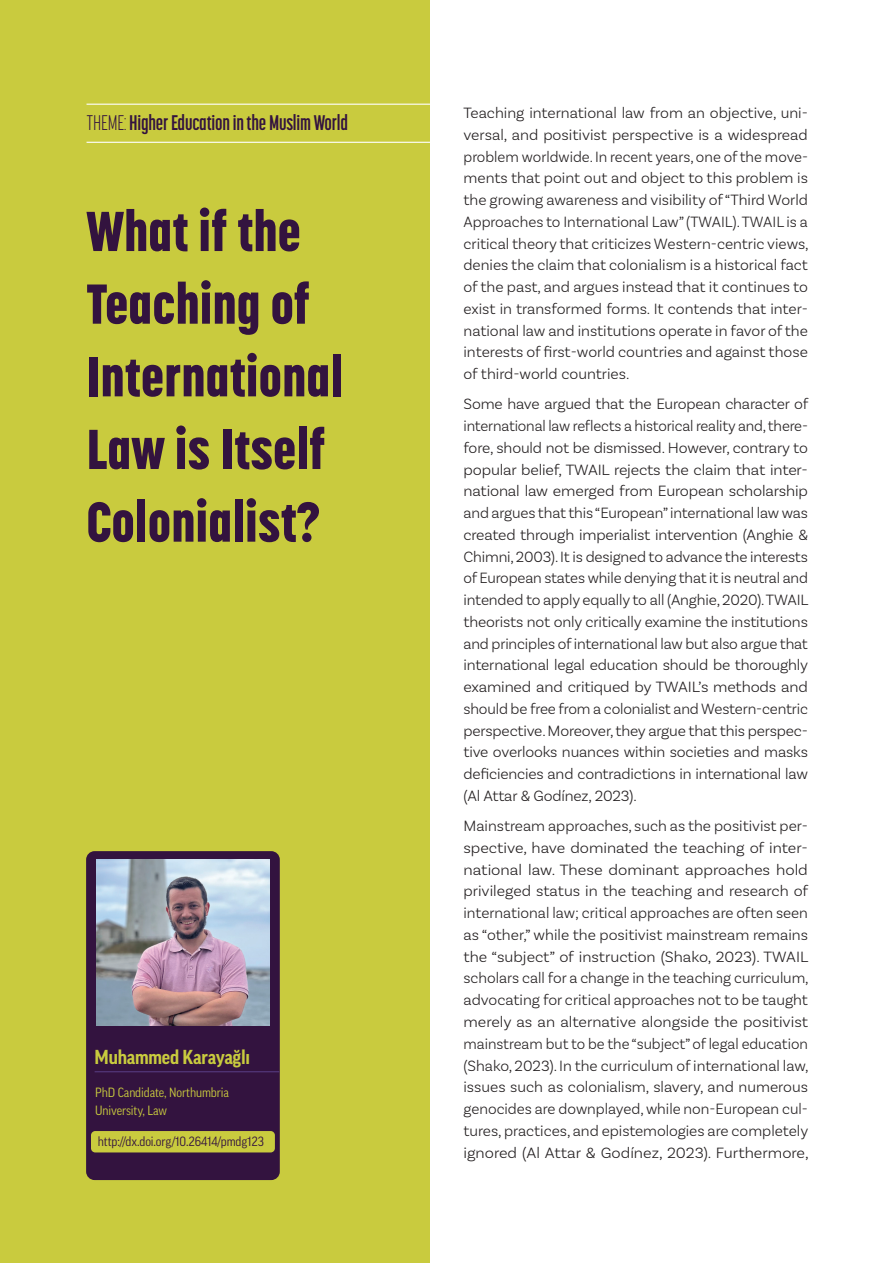
<style>
.page{position:relative;width:893px;height:1263px;background:#fff}
.page>*{position:absolute;margin:0;border:0;box-sizing:border-box;transform-origin:0 0}
.t1{font:800 55.5px/72.6px "Korolev Condensed";letter-spacing:-.01em;color:#33133f}
.t2{font:700 21px "Korolev Compressed";letter-spacing:-.01em;color:#33133f}
.t3{font:700 19.5px "Good Pro Narr";letter-spacing:-.01em;color:#c9cb3e}
.t4{font:300 15.75px/21.8px "Basic Sans";color:#231f20;text-align:justify}
.t5{font:12.9px/18px "Good Pro Narr";letter-spacing:-.01em;color:#c9cb3e}
.t6{font:12.9px "Good Pro Narr";letter-spacing:-.01em;color:#33133f}
.s1{font-weight:300}
</style>
<div class="page">
<div style="left:0;top:0;width:429px;height:1263px;background:#c9cb3e"></div>
<div style="left:86px;top:851px;width:194px;height:329px;background:#33133f;border-radius:9px"></div>
<hr style="left:95px;top:1071px;width:184px;height:1px;background:#593f87">
<div style="left:91px;top:1131px;width:184px;height:21px;background:#c9cb3e;border-radius:4px"></div>
<img style="left:97px;top:859px;width:172px;height:167px">
<hr style="left:892px;top:0;width:1px;height:276px;background:#33133f">
<hr style="left:87px;top:142px;width:350px;height:1px;background:#fff">
<hr style="left:87px;top:104px;width:350px;height:1px;background:#fff">
<h2 class="t2" style="left:87px;top:110px;width:263px"><span class="s1">THEME:</span> Higher Education in the Muslim World</h2>
<h1 class="t1" style="left:86px;top:194px;width:259px">What if the<br>Teaching of<br>International<br>Law is Itself<br>Colonialist?</h1>
<p class="t3" style="left:95px;top:1046px;width:157px">Muhammed Karayağlı</p>
<p class="t5" style="left:95px;top:1083px;width:135px">PhD Candidate, Northumbria<br>University, Law</p>
<p class="t6" style="left:98px;top:1134px;width:168px">http://dx.doi.org/10.26414/pmdg123</p>
<p class="t4" style="left:463px;top:102px;width:347px">Teaching international law from an objective, uni&shy;versal, and positivist perspective is a widespread problem worldwide. In recent years, one of the move&shy;ments that point out and object to this problem is the growing awareness and visibility of “Third World Approaches to International Law” (TWAIL). TWAIL is a critical theory that criticizes Western-centric views, denies the claim that colonialism is a historical fact of the past, and argues instead that it continues to exist in transformed forms. It contends that inter&shy;national law and institutions operate in favor of the interests of first-world countries and against those of third-world countries.</p>
<p class="t4" style="left:463px;top:393px;width:346px">Some have argued that the European character of international law reflects a historical reality and, there&shy;fore, should not be dismissed. However, contrary to popular belief, TWAIL rejects the claim that inter&shy;national law emerged from European scholarship and argues that this “European” international law was created through imperialist intervention (Anghie &amp; Chimni, 2003). It is designed to advance the interests of European states while denying that it is neutral and intended to apply equally to all (Anghie, 2020). TWAIL theorists not only critically examine the institutions and principles of international law but also argue that international legal education should be thoroughly examined and critiqued by TWAIL’s methods and should be free from a colonialist and Western-centric perspective. Moreover, they argue that this perspec&shy;tive overlooks nuances within societies and masks deficiencies and contradictions in international law (Al Attar &amp; Godínez, 2023).</p>
<p class="t4" style="left:463px;top:815px;width:347px">Mainstream approaches, such as the positivist per&shy;spective, have dominated the teaching of inter&shy;national law. These dominant approaches hold privileged status in the teaching and research of international law; critical approaches are often seen as “other,” while the positivist mainstream remains the “subject” of instruction (Shako, 2023). TWAIL scholars call for a change in the teaching curriculum, advocating for critical approaches not to be taught merely as an alternative alongside the positivist mainstream but to be the “subject” of legal education (Shako, 2023). In the curriculum of international law, issues such as colonialism, slavery, and numerous genocides are downplayed, while non-European cul&shy;tures, practices, and epistemologies are completely ignored (Al Attar &amp; Godínez, 2023). Furthermore,</p>
</div>
